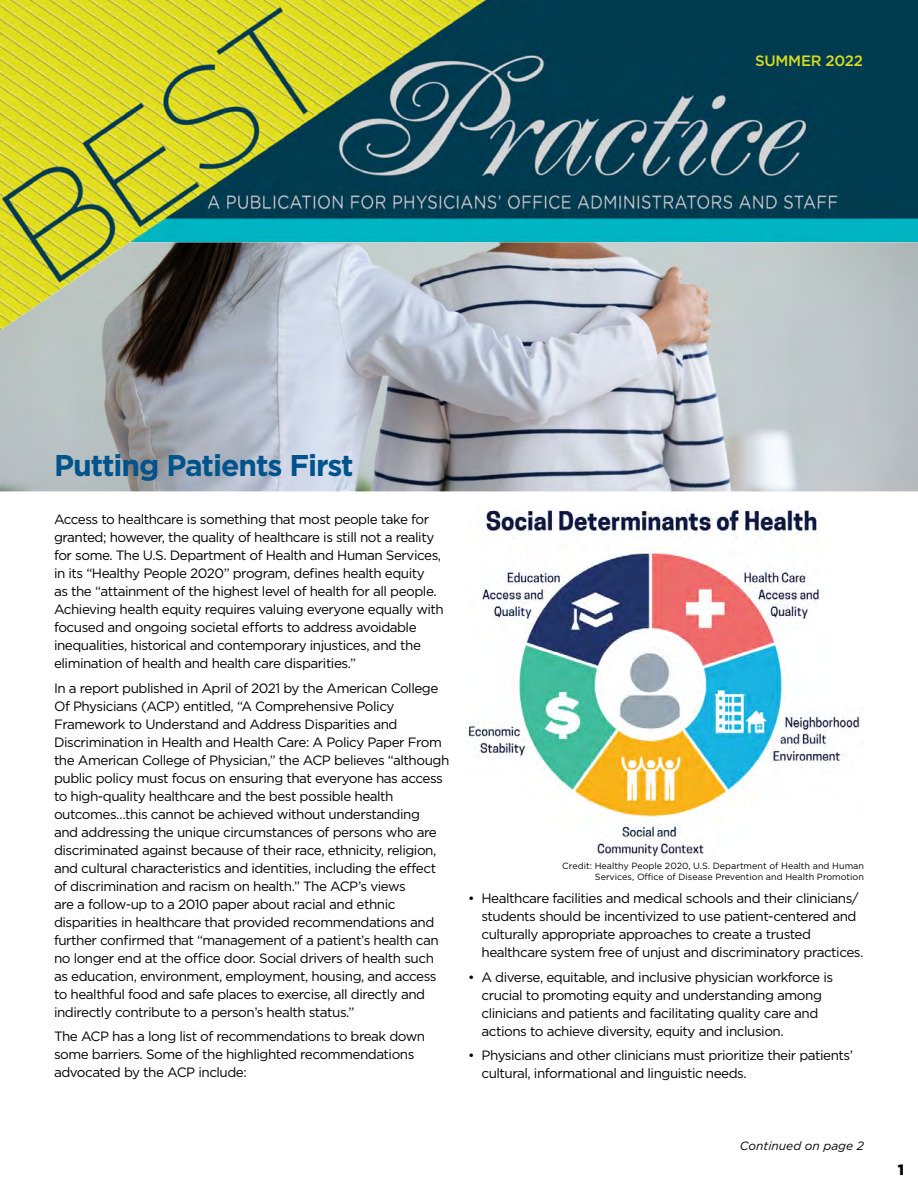
<style>
.page{position:relative;width:918px;height:1188px;background:#fff}
.page>*{position:absolute;margin:0;border:0;box-sizing:border-box;transform-origin:0 0}
.t1{font:700 30px "Gotham";letter-spacing:-.035em;color:#00538b}
.t2{font:500 15px "Gotham";letter-spacing:-.02em;color:#dbdc21}
.t3{font:900 15px "Gotham";color:#000}
.t4{font:13.5px/18px "Gotham";letter-spacing:-.035em;color:#000}
.t5{font:italic 12px "Gotham";color:#000}
.t6{font:9px/10.8px "Gotham";color:#000;text-align:right}
</style>
<div class="page">
<img style="left:0;top:0;width:918px;height:242px">
<div style="left:768px;top:0;width:131px;height:26px;background:#003c50"></div>
<img style="left:0;top:242px;width:918px;height:249px">
<img style="left:468px;top:509px;width:392px;height:349px">
<p class="t2" style="left:755px;top:51px;width:109px">SUMMER 2022</p>
<h1 class="t1" style="left:54px;top:445px;width:301px">Putting Patients First</h1>
<p class="t4" style="left:54px;top:510px;width:391px">Access to healthcare is something that most people take for granted; however, the quality of healthcare is still not a reality for some. The U.S. Department of Health and Human Services, in its “Healthy People 2020” program, defines health equity<br>as the “attainment of the highest level of health for all people.<br>Achieving health equity requires valuing everyone equally with focused and ongoing societal efforts to address avoidable inequalities, historical and contemporary injustices, and the elimination of health and health care disparities.”</p>
<p class="t4" style="left:54px;top:679px;width:397px">In a report published in April of 2021 by the American College Of Physicians (ACP) entitled, “A Comprehensive Policy Framework to Understand and Address Disparities and Discrimination in Health and Health Care: A Policy Paper From the American College of Physician,” the ACP believes “although public policy must focus on ensuring that everyone has access to high-quality healthcare and the best possible health outcomes…this cannot be achieved without understanding<br>and addressing the unique circumstances of persons who are discriminated against because of their race, ethnicity, religion, and cultural characteristics and identities, including the effect of discrimination and racism on health.” The ACP’s views<br>are a follow-up to a 2010 paper about racial and ethnic disparities in healthcare that provided recommendations and further confirmed that “management of a patient’s health can no longer end at the office door. Social drivers of health such as education, environment, employment, housing, and access to healthful food and safe places to exercise, all directly and indirectly contribute to a person’s health status.”</p>
<p class="t4" style="left:54px;top:1027px;width:373px">The ACP has a long list of recommendations to break down some barriers. Some of the highlighted recommendations advocated by the ACP include:</p>
<p class="t6" style="left:562px;top:861px;width:303px">Credit: Healthy People 2020, U.S. Department of Health and Human<br>Services, Office of Disease Prevention and Health Promotion</p>
<p class="t4" style="left:482px;top:889px;width:383px;text-indent:-14px">• Healthcare facilities and medical schools and their clinicians/ students should be incentivized to use patient-centered and culturally appropriate approaches to create a trusted healthcare system free of unjust and discriminatory practices.</p>
<p class="t4" style="left:482px;top:968px;width:353px;text-indent:-14px">• A diverse, equitable, and inclusive physician workforce is crucial to promoting equity and understanding among clinicians and patients and facilitating quality care and actions to achieve diversity, equity and inclusion.</p>
<p class="t4" style="left:482px;top:1046px;width:373px;text-indent:-14px">• Physicians and other clinicians must prioritize their patients’ cultural, informational and linguistic needs.</p>
<p class="t5" style="left:740px;top:1138px;width:126px">Continued on page 2</p>
<p class="t3" style="left:898px;top:1160px;width:8px">1</p>
</div>
